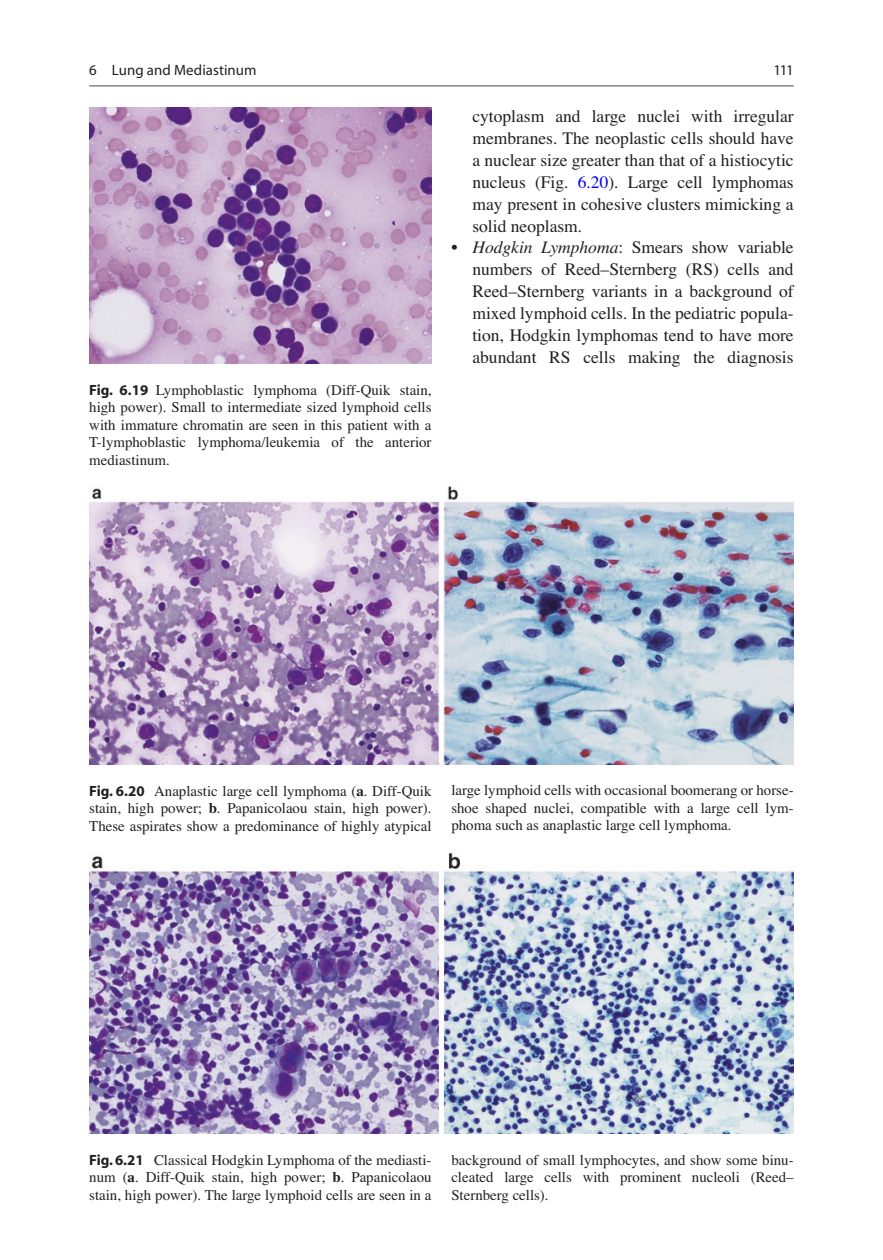
<style>
.page{position:relative;width:883px;height:1260px;background:#fff}
.page>*{position:absolute;margin:0;border:0;box-sizing:border-box;transform-origin:0 0}
.t1{font:17.5px/21.9px "Cyvjnj Times";color:#231f20;text-align:justify}
.t2{font:14.88px/17.5px "Cyvjnj Times";color:#231f20;text-align:justify}
.t3{font:14.88px "Vvqhlk Myriad";letter-spacing:.005em;color:#231f20}
.t4{font:14.88px "Xvqsbh Myriad";color:#231f20}
.s1{font-family:"Yktyfs Myriad";font-weight:700}
.s2{color:#0000fa}
.s3{font-family:"Qhmxml Times";font-style:italic}
.s4{font-family:"Xffbrq Times";font-weight:700}
</style>
<div class="page">
<img style="left:89px;top:107px;width:343px;height:257px">
<img style="left:89px;top:486px;width:705px;height:279px">
<img style="left:89px;top:853px;width:704px;height:281px">
<hr style="left:89px;top:85px;width:705px;height:2px;background:#939598">
<p class="t3" style="left:89px;top:63px;width:169px">6 Lung and Mediastinum</p>
<p class="t2" style="left:89px;top:382px;width:344px"><span class="s1">Fig. 6.19</span> Lymphoblastic lymphoma (Diff-Quik stain, high power). Small to intermediate sized lymphoid cells with immature chromatin are seen in this patient with a T-lymphoblastic lymphoma/leukemia of the anterior mediastinum.</p>
<p class="t4" style="left:774px;top:63px;width:22px">111</p>
<p class="t1" style="left:472px;top:107px;width:323px">cytoplasm and large nuclei with irregular membranes. The neoplastic cells should have a nuclear size greater than that of a histiocytic nucleus (Fig. <span class="s2">6.20</span>). Large cell lymphomas may present in cohesive clusters mimicking a solid neoplasm.</p>
<p class="t1" style="left:472px;top:238px;width:323px;text-indent:-21px">• <span class="s3">Hodgkin Lymphoma</span>: Smears show variable numbers of Reed–Sternberg (RS) cells and Reed–Sternberg variants in a background of mixed lymphoid cells. In the pediatric popula&shy;tion, Hodgkin lymphomas tend to have more abundant RS cells making the diagnosis</p>
<p class="t2" style="left:89px;top:783px;width:344px"><span class="s1">Fig. 6.20</span> Anaplastic large cell lymphoma (<span class="s4">a</span>. Diff-Quik stain, high power; <span class="s4">b</span>. Papanicolaou stain, high power).<br>These aspirates show a predominance of highly atypical</p>
<p class="t2" style="left:451px;top:783px;width:344px">large lymphoid cells with occasional boomerang or horse&shy;shoe shaped nuclei, compatible with a large cell lym&shy;phoma such as anaplastic large cell lymphoma.</p>
<p class="t2" style="left:89px;top:1152px;width:344px"><span class="s1">Fig. 6.21</span> Classical Hodgkin Lymphoma of the mediasti&shy;num (<span class="s4">a</span>. Diff-Quik stain, high power; <span class="s4">b</span>. Papanicolaou stain, high power). The large lymphoid cells are seen in a</p>
<p class="t2" style="left:451px;top:1152px;width:344px">background of small lymphocytes, and show some binu&shy;cleated large cells with prominent nucleoli (Reed– Sternberg cells).</p>
</div>
